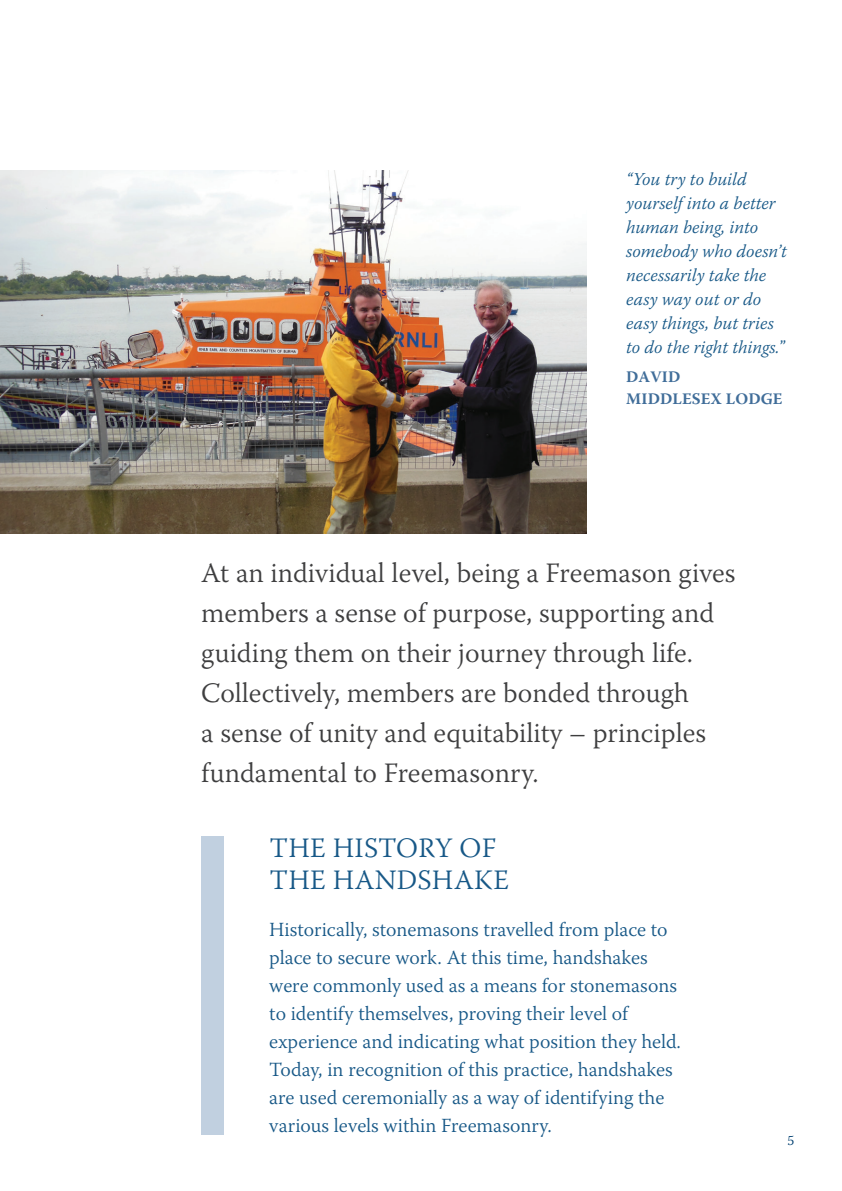
<style>
.page{position:relative;width:842px;height:1191px;background:#fff}
.page>*{position:absolute;margin:0;border:0;box-sizing:border-box;transform-origin:0 0}
.t1{font:300 28px/40px "Warnock Pro";color:#3e3e3f}
.t2{font:300 28px "Warnock Pro";letter-spacing:.01em;color:#175887}
.t3{font:300 20px/28px "Warnock Pro";color:#175887}
.t4{font:italic 300 18px/24px "Warnock Pro";color:#175887}
.t5{font:700 16px/22px "Warnock Pro";letter-spacing:.01em;color:#406d99}
.t6{font:300 14px "Warnock Pro";color:#004071}
.s1{font-style:normal}
</style>
<div class="page">
<img style="left:0;top:170px;width:587px;height:363px">
<div style="left:201px;top:836px;width:23px;height:298px;background:#c1d0e0"></div>
<p class="t4" style="left:626px;top:167px;width:162px">“You try to build yourself into a better human being, into somebody who doesn’t necessarily take the easy way out or do easy things, but tries to do the right things.<span class="s1">”</span></p>
<p class="t5" style="left:626px;top:366px;width:158px">DAVID<br>MIDDLESEX LODGE</p>
<p class="t1" style="left:201px;top:552px;width:536px">At an individual level, being a Freemason gives members a sense of purpose, supporting and guiding them on their journey through life.<br>Collectively, members are bonded through<br>a sense of unity and equitability – principles fundamental to Freemasonry.</p>
<p class="t2" style="left:269px;top:830px;width:228px">THE HISTORY OF</p>
<p class="t2" style="left:269px;top:862px;width:241px">THE HANDSHAKE</p>
<p class="t3" style="left:269px;top:915px;width:413px">Historically, stonemasons travelled from place to place to secure work. At this time, handshakes were commonly used as a means for stonemasons to identify themselves, proving their level of experience and indicating what position they held.<br>Today, in recognition of this practice, handshakes are used ceremonially as a way of identifying the various levels within Freemasonry.</p>
<p class="t6" style="left:787px;top:1132px;width:8px">5</p>
</div>
